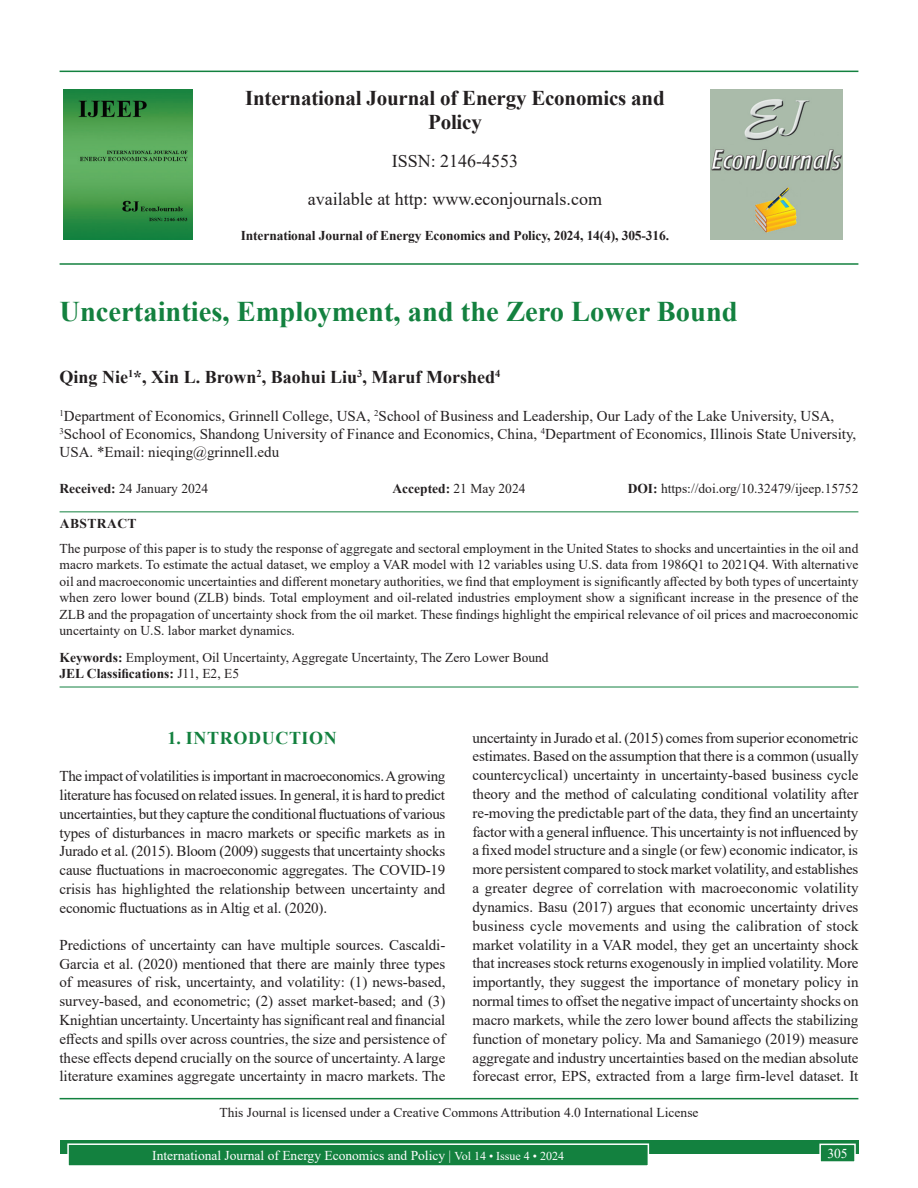
<style>
.page{position:relative;width:918px;height:1188px;background:#fff}
.page>*{position:absolute;margin:0;border:0;box-sizing:border-box;transform-origin:0 0}
.AT{font:700 28.5px "Times New Roman";color:#13813f}
.JN{font:700 21px/24px "Times New Roman";letter-spacing:-.01em;color:#231f20;text-align:center}
.ISSN{font:18px "Times New Roman";color:#231f20}
.AU{font:700 18px "Times New Roman";color:#231f20}
.t1{font:700 18px "Times New Roman";letter-spacing:.035em;color:#13813f}
.TX{font:15px/18.9px "Times New Roman";letter-spacing:-.005em;color:#231f20;text-align:justify}
.AFF{font:15px/18px "Times New Roman";color:#231f20}
.ABS{font:13.5px/16.5px "Times New Roman";color:#231f20;text-align:justify}
.KWD{font:13.5px/16.2px "Times New Roman";color:#231f20}
.CCA{font:13.5px "Times New Roman";color:#231f20}
.Folio{font:13.5px "Times New Roman";color:#fff}
.JD{font:700 13.5px "Times New Roman";letter-spacing:-.01em;color:#231f20}
.His{font:13.5px "Times New Roman";color:#231f20}
.His-2{font:700 13.5px "Times New Roman";color:#231f20}
.ABSH{font:700 13.5px "Times New Roman";letter-spacing:.035em;color:#231f20}
.s1{font-weight:700}
.s2{font-weight:400}
.s3{font-size:12px}
</style>
<div class="page">
<div style="left:60px;top:1140px;width:798px;height:13px;background:#13813f"></div>
<div style="left:68px;top:1144px;width:580px;height:22px;background:#13813f"></div>
<div style="left:67px;top:1143px;width:582px;height:24px;border:2px solid #fff"></div>
<div style="left:820px;top:1144px;width:35px;height:18px;background:#13813f"></div>
<div style="left:819px;top:1144px;width:37px;height:19px;border:2px solid #fff"></div>
<hr style="left:60px;top:71px;width:798px;height:1px;background:#13813f">
<hr style="left:60px;top:263px;width:798px;height:2px;background:#13813f">
<img style="left:64px;top:89px;width:129px;height:151px">
<img style="left:711px;top:89px;width:132px;height:150px">
<hr style="left:60px;top:511px;width:798px;height:1px;background:#13813f">
<hr style="left:60px;top:687px;width:798px;height:1px;background:#13813f">
<hr style="left:60px;top:1098px;width:798px;height:1px;background:#13813f">
<p class="JN" style="left:245px;top:85px;width:421px">International Journal of Energy Economics and<br>Policy</p>
<p class="ISSN" style="left:392px;top:148px;width:128px">ISSN: 2146-4553</p>
<p class="ISSN" style="left:308px;top:186px;width:296px">available at http: www.econjournals.com</p>
<p class="JD" style="left:241px;top:226px;width:430px">International Journal of Energy Economics and Policy, 2024, 14(4), 305-316.</p>
<p class="AT" style="left:60px;top:291px;width:680px">Uncertainties, Employment, and the Zero Lower Bound</p>
<p class="AU" style="left:60px;top:364px;width:442px">Qing Nie<sup>1</sup>*, Xin L. Brown<sup>2</sup>, Baohui Liu<sup>3</sup>, Maruf Morshed<sup>4</sup></p>
<p class="AFF" style="left:60px;top:407px;width:798px"><sup>1</sup>Department of Economics, Grinnell College, USA, <sup>2</sup>School of Business and Leadership, Our Lady of the Lake University, USA,<br><sup>3</sup>School of Economics, Shandong University of Finance and Economics, China, <sup>4</sup>Department of Economics, Illinois State University,<br>USA. *Email: nieqing@grinnell.edu</p>
<p class="His" style="left:60px;top:479px;width:150px"><span class="s1">Received:</span> 24 January 2024</p>
<p class="His-2" style="left:392px;top:479px;width:135px">Accepted: <span class="s2">21 May 2024</span></p>
<p class="His" style="left:628px;top:479px;width:232px"><span class="s1">DOI:</span> https://doi.org/10.32479/ijeep.15752</p>
<p class="ABSH" style="left:60px;top:513px;width:78px">ABSTRACT</p>
<p class="ABS" style="left:60px;top:540px;width:800px">The purpose of this paper is to study the response of aggregate and sectoral employment in the United States to shocks and uncertainties in the oil and macro markets. To estimate the actual dataset, we employ a VAR model with 12 variables using U.S. data from 1986Q1 to 2021Q4. With alternative oil and macroeconomic uncertainties and different monetary authorities, we find that employment is significantly affected by both types of uncertainty when zero lower bound (ZLB) binds. Total employment and oil-related industries employment show a significant increase in the presence of the ZLB and the propagation of uncertainty shock from the oil market. These findings highlight the empirical relevance of oil prices and macroeconomic uncertainty on U.S. labor market dynamics.</p>
<p class="KWD" style="left:60px;top:649px;width:491px"><span class="s1">Keywords:</span> Employment, Oil Uncertainty, Aggregate Uncertainty, The Zero Lower Bound<br><span class="s1">JEL Classifications:</span> J11, E2, E5</p>
<p class="TX" style="left:472px;top:728px;width:388px">uncertainty in Jurado et al. (2015) comes from superior econometric estimates. Based on the assumption that there is a common (usually countercyclical) uncertainty in uncertainty-based business cycle theory and the method of calculating conditional volatility after re-moving the predictable part of the data, they find an uncertainty factor with a general influence. This uncertainty is not influenced by a fixed model structure and a single (or few) economic indicator, is more persistent compared to stock market volatility, and establishes a greater degree of correlation with macroeconomic volatility dynamics. Basu (2017) argues that economic uncertainty drives business cycle movements and using the calibration of stock market volatility in a VAR model, they get an uncertainty shock that increases stock returns exogenously in implied volatility. More importantly, they suggest the importance of monetary policy in normal times to offset the negative impact of uncertainty shocks on macro markets, while the zero lower bound affects the stabilizing function of monetary policy. Ma and Samaniego (2019) measure aggregate and industry uncertainties based on the median absolute forecast error, EPS, extracted from a large firm-level dataset. It</p>
<p class="CCA" style="left:219px;top:1103px;width:481px">This Journal is licensed under a Creative Commons Attribution 4.0 International License</p>
<h1 class="t1" style="left:168px;top:725px;width:171px">1. INTRODUCTION</h1>
<p class="TX" style="left:60px;top:766px;width:387px">The impact of volatilities is important in macroeconomics. Agrowing literature has focused on related issues. In general, it is hard to predict uncertainties, but they capture the conditional fluctuations of various types of disturbances in macro markets or specific markets as in Jurado et al. (2015). Bloom (2009) suggests that uncertainty shocks cause fluctuations in macroeconomic aggregates. The COVID-19 crisis has highlighted the relationship between uncertainty and economic fluctuations as in Altig et al. (2020).</p>
<p class="TX" style="left:60px;top:935px;width:387px">Predictions of uncertainty can have multiple sources. Cascaldi-Garcia et al. (2020) mentioned that there are mainly three types of measures of risk, uncertainty, and volatility: (1) news-based, survey-based, and econometric; (2) asset market-based; and (3)<br>Knightian uncertainty. Uncertainty has significant real and financial effects and spills over across countries, the size and persistence of these effects depend crucially on the source of uncertainty. Alarge literature examines aggregate uncertainty in macro markets. The</p>
<p class="Folio" style="left:152px;top:1146px;width:413px">International Journal of Energy Economics and Policy | <span class="s3">Vol 14 • Issue 4 • 2024</span></p>
<p class="Folio" style="left:827px;top:1144px;width:22px">305</p>
</div>
